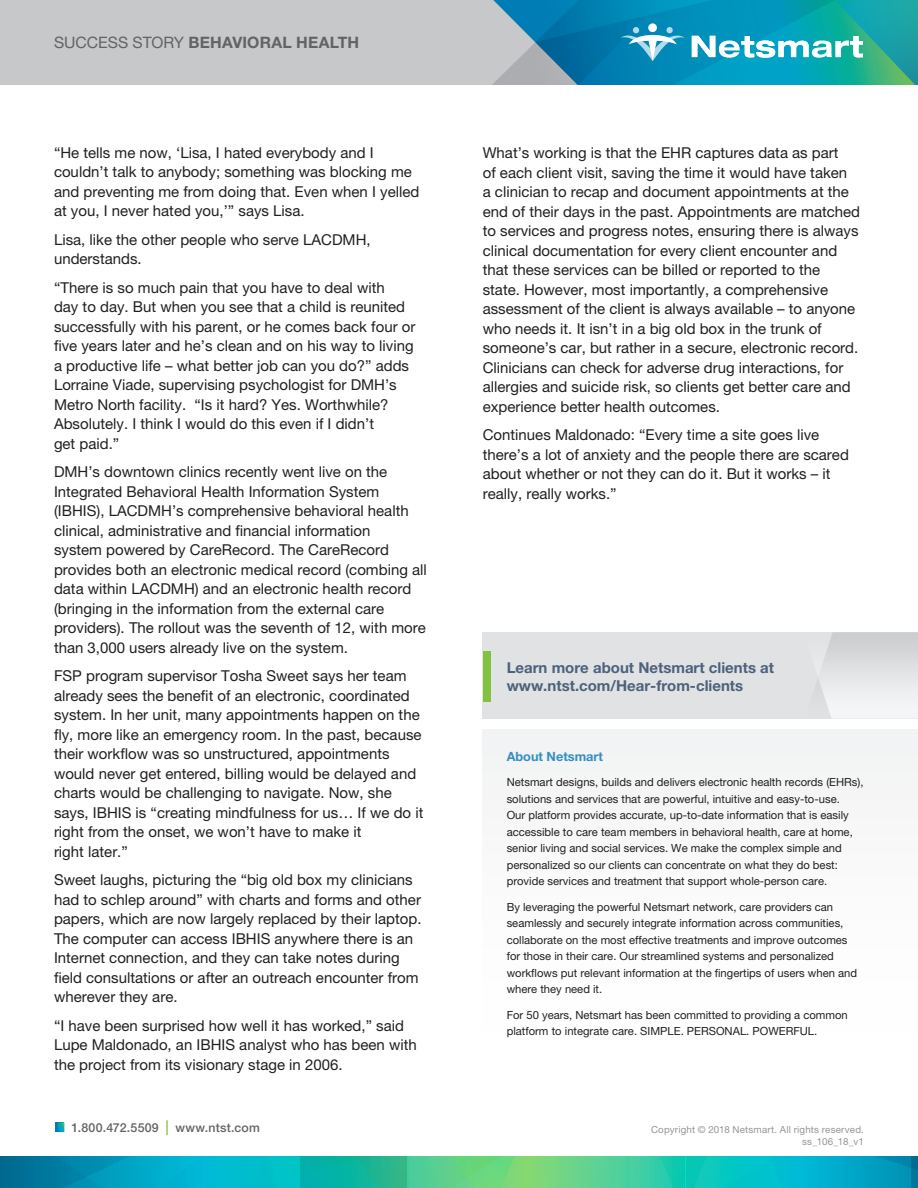
<style>
.page{position:relative;width:918px;height:1188px;background:#fff}
.page>*{position:absolute;margin:0;border:0;box-sizing:border-box;transform-origin:0 0}
.t1{font:700 15.75px "Helvetica Neue LT Pro";letter-spacing:.01em;color:#636366}
.t2{font:15px/19.5px "Helvetica Neue LT Pro";color:#231f20}
.t3{font:700 15px/18px "Helvetica Neue LT Pro";color:#4c617c}
.t4{font:700 12.75px "Helvetica Neue LT Pro";color:#348ec1}
.t5{font:500 12.3px "Helvetica Neue LT Pro";letter-spacing:.02em;color:#636366}
.t6{font:11.25px/16.5px "Helvetica Neue LT Pro";color:#231f20}
.t7{font:9.75px "Helvetica Neue LT Pro";letter-spacing:.02em;color:#939598}
.s1{font-weight:400}
.s2{font-size:14.85px;color:#81c340}
</style>
<div class="page">
<div style="left:0;top:0;width:918px;height:85px;background:#c7c8ca"></div>
<svg style="left:692px;top:0;width:226px;height:85px;background:#23aab5"></svg>
<svg style="left:492px;top:0;width:193px;height:85px;background:#328fb5"></svg>
<div style="left:666px;top:27px;width:7px;height:6px;background:#b2dbe9;border-radius:50%"></div>
<div style="left:483px;top:632px;width:435px;height:87px;background:#e1e2e4"></div>
<div style="left:483px;top:730px;width:435px;height:369px;background:#fbfbfb"></div>
<svg style="left:817px;top:632px;width:101px;height:87px"></svg>
<div style="left:483px;top:651px;width:7px;height:50px;background:#81c340"></div>
<svg style="left:0;top:1157px;width:918px;height:31px;background:#1db6ac"></svg>
<svg style="left:56px;top:1122px;width:8px;height:10px"></svg>
<p class="t1" style="left:54px;top:33px;width:307px"><span class="s1">SUCCESS STORY</span> BEHAVIORAL HEALTH</p>
<p class="t2" style="left:54px;top:142px;width:367px">“He tells me now, ‘Lisa, I hated everybody and I couldn’t talk to anybody; something was blocking me and preventing me from doing that. Even when I yelled at you, I never hated you,’” says Lisa.</p>
<p class="t2" style="left:54px;top:229px;width:318px">Lisa, like the other people who serve LACDMH, understands.</p>
<p class="t2" style="left:54px;top:277px;width:363px">“There is so much pain that you have to deal with<br>day to day. But when you see that a child is reunited successfully with his parent, or he comes back four or five years later and he’s clean and on his way to living a productive life – what better job can you do?” adds Lorraine Viade, supervising psychologist for DMH’s Metro North facility. “Is it hard? Yes. Worthwhile?<br>Absolutely. I think I would do this even if I didn’t<br>get paid.”</p>
<p class="t2" style="left:54px;top:462px;width:374px">DMH’s downtown clinics recently went live on the Integrated Behavioral Health Information System (IBHIS), LACDMH’s comprehensive behavioral health clinical, administrative and financial information<br>system powered by CareRecord. The CareRecord provides both an electronic medical record (combing all data within LACDMH) and an electronic health record (bringing in the information from the external care providers). The rollout was the seventh of 12, with more than 3,000 users already live on the system.</p>
<p class="t2" style="left:54px;top:666px;width:371px">FSP program supervisor Tosha Sweet says her team already sees the benefit of an electronic, coordinated system. In her unit, many appointments happen on the fly, more like an emergency room. In the past, because their workflow was so unstructured, appointments would never get entered, billing would be delayed and charts would be challenging to navigate. Now, she says, IBHIS is “creating mindfulness for us… If we do it right from the onset, we won’t have to make it<br>right later.”</p>
<p class="t2" style="left:54px;top:870px;width:369px">Sweet laughs, picturing the “big old box my clinicians had to schlep around” with charts and forms and other papers, which are now largely replaced by their laptop.<br>The computer can access IBHIS anywhere there is an Internet connection, and they can take notes during field consultations or after an outreach encounter from wherever they are.</p>
<p class="t2" style="left:54px;top:1015px;width:364px">“I have been surprised how well it has worked,” said<br>Lupe Maldonado, an IBHIS analyst who has been with the project from its visionary stage in 2006.</p>
<p class="t2" style="left:483px;top:143px;width:379px">What’s working is that the EHR captures data as part<br>of each client visit, saving the time it would have taken<br>a clinician to recap and document appointments at the end of their days in the past. Appointments are matched to services and progress notes, ensuring there is always clinical documentation for every client encounter and that these services can be billed or reported to the state. However, most importantly, a comprehensive assessment of the client is always available – to anyone who needs it. It isn’t in a big old box in the trunk of someone’s car, but rather in a secure, electronic record.<br>Clinicians can check for adverse drug interactions, for allergies and suicide risk, so clients get better care and experience better health outcomes.</p>
<p class="t2" style="left:483px;top:425px;width:368px">Continues Maldonado: “Every time a site goes live there’s a lot of anxiety and the people there are scared about whether or not they can do it. But it works – it really, really works.”</p>
<p class="t3" style="left:507px;top:658px;width:269px">Learn more about Netsmart clients at www.ntst.com/Hear-from-clients</p>
<p class="t4" style="left:507px;top:748px;width:98px">About Netsmart</p>
<p class="t6" style="left:507px;top:774px;width:358px">Netsmart designs, builds and delivers electronic health records (EHRs), solutions and services that are powerful, intuitive and easy-to-use.<br>Our platform provides accurate, up-to-date information that is easily accessible to care team members in behavioral health, care at home, senior living and social services. We make the complex simple and personalized so our clients can concentrate on what they do best: provide services and treatment that support whole-person care.</p>
<p class="t6" style="left:507px;top:898px;width:352px">By leveraging the powerful Netsmart network, care providers can seamlessly and securely integrate information across communities, collaborate on the most effective treatments and improve outcomes for those in their care. Our streamlined systems and personalized workflows put relevant information at the fingertips of users when and where they need it.</p>
<p class="t6" style="left:507px;top:1006px;width:343px">For 50 years, Netsmart has been committed to providing a common platform to integrate care. SIMPLE. PERSONAL. POWERFUL.</p>
<p class="t5" style="left:71px;top:1120px;width:190px">1.800.472.5509 <span class="s2">|</span> www.ntst.com</p>
<p class="t7" style="left:651px;top:1124px;width:214px">Copyright © 2018 Netsmart. All rights reserved.</p>
<p class="t7" style="left:802px;top:1136px;width:63px">ss_106_18_v1</p>
</div>
